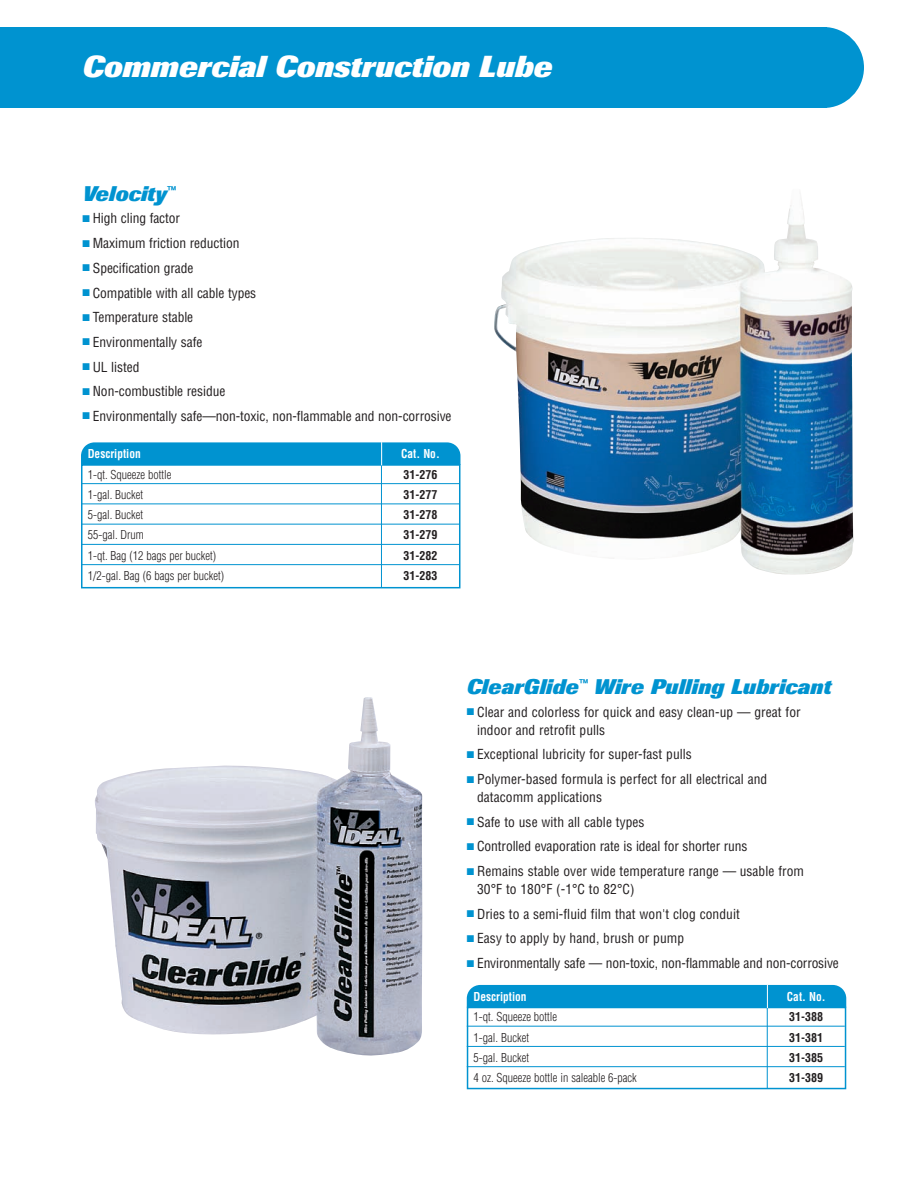
<style>
.page{position:relative;width:918px;height:1188px;background:#fff}
.page>*{position:absolute;margin:0;border:0;box-sizing:border-box;transform-origin:0 0}
.t1{font:italic 800 30px "Imago";color:#fff}
.t2{font:italic 800 21px "Imago";color:#0093d0}
.t3{font:condensed 13.5px/18px "Helvetica";letter-spacing:-.005em;color:#231f20}
.t4{font:300 condensed 12px "Helvetica";color:#231f20}
.t5{font:700 condensed 12px "Helvetica";color:#231f20}
.t6{font:700 condensed 12px "Helvetica";color:#fff;scale:.95 1}
.s1{color:#0093d0}
</style>
<div class="page">
<div style="left:783px;top:27px;width:81px;height:81px;background:#0093d0;border-radius:50%"></div>
<div style="left:0;top:27px;width:827px;height:81px;background:#0093d0"></div>
<div style="left:81px;top:464px;width:379px;height:124px;border:2px solid #0093d0"></div>
<svg style="left:81px;top:442px;width:379px;height:24px;background:#0997d1"></svg>
<hr style="left:81px;top:483px;width:378px;height:1px;background:#0093d0">
<hr style="left:81px;top:504px;width:378px;height:1px;background:#0093d0">
<hr style="left:81px;top:524px;width:378px;height:1px;background:#0093d0">
<hr style="left:81px;top:544px;width:378px;height:1px;background:#0093d0">
<hr style="left:81px;top:564px;width:378px;height:1px;background:#0093d0">
<hr style="left:381px;top:465px;width:1px;height:122px;background:#0093d0">
<img style="left:95px;top:697px;width:327px;height:359px">
<div style="left:467px;top:1007px;width:379px;height:82px;border:2px solid #0093d0"></div>
<div style="left:467px;top:985px;width:379px;height:23px;background:#0093d0"></div>
<hr style="left:467px;top:1026px;width:378px;height:1px;background:#0093d0">
<hr style="left:467px;top:1046px;width:378px;height:1px;background:#0093d0">
<hr style="left:467px;top:1066px;width:378px;height:1px;background:#0093d0">
<hr style="left:767px;top:1008px;width:1px;height:80px;background:#0093d0">
<img style="left:494px;top:199px;width:360px;height:376px">
<h1 class="t1" style="left:82px;top:56px;width:471px">Commercial Construction Lube</h1>
<h2 class="t2" style="left:82px;top:186px;width:95px">Velocity<sup>™</sup></h2>
<p class="t3" style="left:82px;top:211px;width:99px"><span class="s1">■</span> High cling factor</p>
<p class="t3" style="left:82px;top:235px;width:158px"><span class="s1">■</span> Maximum friction reduction</p>
<p class="t3" style="left:82px;top:260px;width:113px"><span class="s1">■</span> Specification grade</p>
<p class="t3" style="left:82px;top:285px;width:175px"><span class="s1">■</span> Compatible with all cable types</p>
<p class="t3" style="left:82px;top:309px;width:112px"><span class="s1">■</span> Temperature stable</p>
<p class="t3" style="left:82px;top:334px;width:121px"><span class="s1">■</span> Environmentally safe</p>
<p class="t3" style="left:82px;top:359px;width:58px"><span class="s1">■</span> UL listed</p>
<p class="t3" style="left:82px;top:383px;width:144px"><span class="s1">■</span> Non-combustible residue</p>
<p class="t3" style="left:82px;top:408px;width:371px"><span class="s1">■</span> Environmentally safe—non-toxic, non-flammable and non-corrosive</p>
<p class="t6" style="left:88px;top:449px;width:57px">Description</p>
<p class="t6" style="left:401px;top:449px;width:42px">Cat. No.</p>
<p class="t4" style="left:88px;top:470px;width:85px">1-qt. Squeeze bottle</p>
<p class="t5" style="left:403px;top:470px;width:35px">31-276</p>
<p class="t4" style="left:88px;top:490px;width:57px">1-gal. Bucket</p>
<p class="t5" style="left:403px;top:490px;width:35px">31-277</p>
<p class="t4" style="left:88px;top:510px;width:57px">5-gal. Bucket</p>
<p class="t5" style="left:403px;top:510px;width:35px">31-278</p>
<p class="t4" style="left:88px;top:530px;width:58px">55-gal. Drum</p>
<p class="t5" style="left:403px;top:530px;width:35px">31-279</p>
<p class="t4" style="left:88px;top:551px;width:130px">1-qt. Bag (12 bags per bucket)</p>
<p class="t5" style="left:403px;top:551px;width:35px">31-282</p>
<p class="t4" style="left:88px;top:571px;width:138px">1/2-gal. Bag (6 bags per bucket)</p>
<p class="t5" style="left:403px;top:571px;width:35px">31-283</p>
<h2 class="t2" style="left:467px;top:679px;width:366px">ClearGlide<sup>™</sup> Wire Pulling Lubricant</h2>
<p class="t3" style="left:477px;top:704px;width:325px;text-indent:-10px"><span class="s1">■</span> Clear and colorless for quick and easy clean-up — great for indoor and retrofit pulls</p>
<p class="t3" style="left:467px;top:746px;width:227px"><span class="s1">■</span> Exceptional lubricity for super-fast pulls</p>
<p class="t3" style="left:477px;top:771px;width:292px;text-indent:-10px"><span class="s1">■</span> Polymer-based formula is perfect for all electrical and datacomm applications</p>
<p class="t3" style="left:467px;top:814px;width:179px"><span class="s1">■</span> Safe to use with all cable types</p>
<p class="t3" style="left:467px;top:839px;width:282px"><span class="s1">■</span> Controlled evaporation rate is ideal for shorter runs</p>
<p class="t3" style="left:477px;top:863px;width:328px;text-indent:-10px"><span class="s1">■</span> Remains stable over wide temperature range — usable from<br>30°F to 180°F (-1°C to 82°C)</p>
<p class="t3" style="left:467px;top:906px;width:275px"><span class="s1">■</span> Dries to a semi-fluid film that won't clog conduit</p>
<p class="t3" style="left:467px;top:931px;width:219px"><span class="s1">■</span> Easy to apply by hand, brush or pump</p>
<p class="t3" style="left:467px;top:955px;width:374px"><span class="s1">■</span> Environmentally safe — non-toxic, non-flammable and non-corrosive</p>
<p class="t6" style="left:473px;top:992px;width:57px">Description</p>
<p class="t6" style="left:787px;top:992px;width:42px">Cat. No.</p>
<p class="t4" style="left:473px;top:1012px;width:85px">1-qt. Squeeze bottle</p>
<p class="t5" style="left:789px;top:1012px;width:35px">31-388</p>
<p class="t4" style="left:473px;top:1033px;width:57px">1-gal. Bucket</p>
<p class="t5" style="left:789px;top:1033px;width:35px">31-381</p>
<p class="t4" style="left:473px;top:1053px;width:57px">5-gal. Bucket</p>
<p class="t5" style="left:789px;top:1053px;width:35px">31-385</p>
<p class="t4" style="left:473px;top:1073px;width:165px">4 oz. Squeeze bottle in saleable 6-pack</p>
<p class="t5" style="left:789px;top:1073px;width:35px">31-389</p>
</div>
